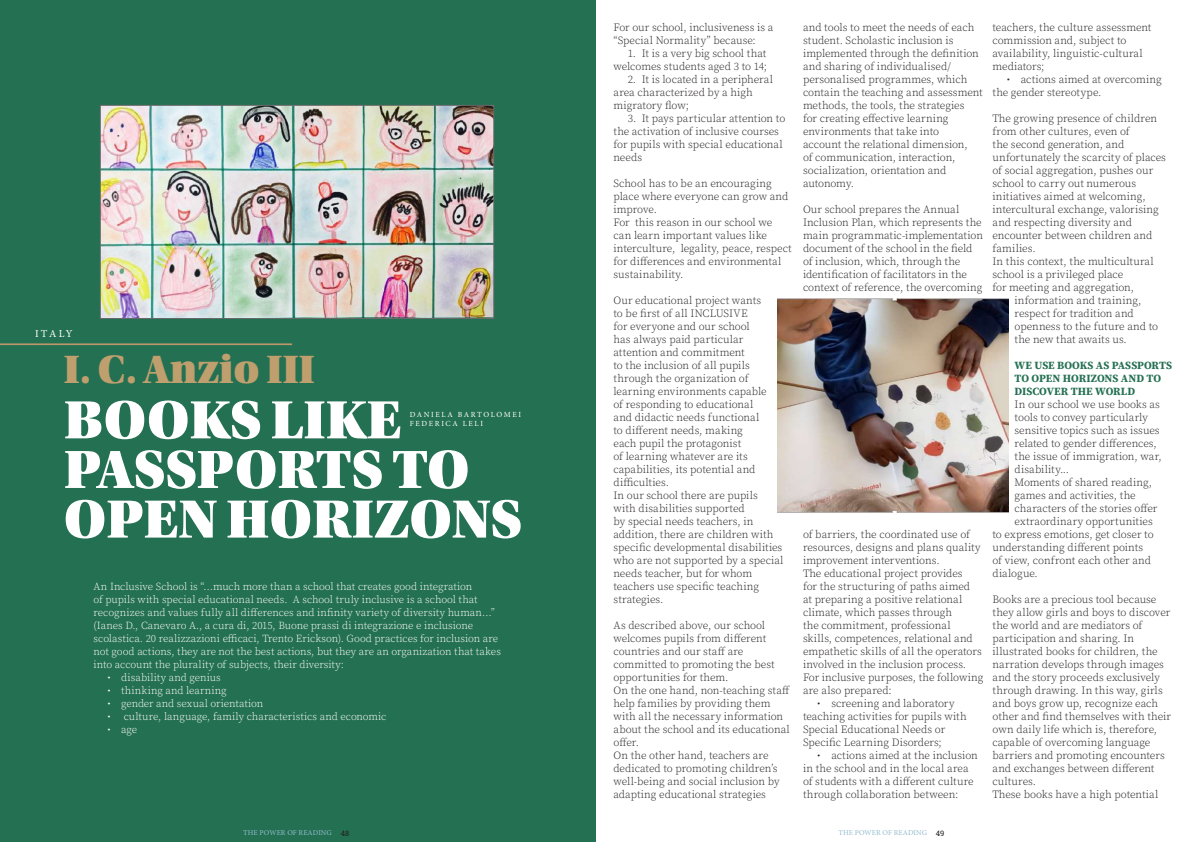
<style>
.page{position:relative;width:1191px;height:842px;background:#fff}
.page>*{position:absolute;margin:0;border:0;box-sizing:border-box;transform-origin:0 0}
.t1{font:56.8px/49.6px "Utopia Std Black Headline";letter-spacing:.01em;color:#fff}
.t2{font:41.8px "Utopia Std Black Headline";color:#be9f6d}
.t3{font:300 11px/13px "Source Serif Pro";letter-spacing:-.005em;color:#231f20}
.t4{font:300 11px "Source Serif Pro";letter-spacing:.015em;color:#231f20}
.t5{font:700 11px/13px "Source Serif Pro";letter-spacing:.005em;color:#247052}
.t6{font:300 10.7px/13px "Source Serif Pro";letter-spacing:.005em;color:#fff}
.t7{font:10.7px "Minion Pro";letter-spacing:.175em;color:#fff}
.t8{font:7.8px/9.3px "Minion Pro";letter-spacing:.21em;color:#fff}
.t9{font:7.4px "Minion Pro";letter-spacing:.01em;color:#93bcce}
.s1{font-family:"Roboto Slab";color:#231f20}
</style>
<div class="page">
<div style="left:0;top:0;width:595px;height:842px;background:#247052"></div>
<img style="left:102px;top:107px;width:390px;height:210px">
<div style="left:100px;top:105px;width:394px;height:214px;border:1px solid #656969"></div>
<hr style="left:0;top:343px;width:292px;height:2px;background:#bc9767">
<img style="left:777px;top:298px;width:231px;height:215px">
<p class="t7" style="left:35px;top:326px;width:39px">ITALY</p>
<h2 class="t2" style="left:64px;top:347px;width:252px">I. C. Anzio III</h2>
<h1 class="t1" style="left:64px;top:396px;width:459px">BOOKS LIKE<br>PASSPORTS TO<br>OPEN HORIZONS</h1>
<p class="t8" style="left:410px;top:409px;width:113px">DANIELA BARTOLOMEI<br>FEDERICA LELI</p>
<p class="t6" style="left:94px;top:580px;width:409px">An Inclusive School is “…much more than a school that creates good integration<br>of pupils with special educational needs. A school truly inclusive is a school that recognizes and values fully all differences and infinity variety of diversity human…” (Ianes D., Canevaro A., a cura di, 2015, Buone prassi di integrazione e inclusione scolastica. 20 realizzazioni efficaci, Trento Erickson). Good practices for inclusion are not good actions, they are not the best actions, but they are an organization that takes into account the plurality of subjects, their diversity:</p>
<p class="t6" style="left:107px;top:671px;width:115px">• disability and genius</p>
<p class="t6" style="left:107px;top:684px;width:121px">• thinking and learning</p>
<p class="t6" style="left:107px;top:697px;width:157px">• gender and sexual orientation</p>
<p class="t6" style="left:107px;top:710px;width:281px">• culture, language, family characteristics and economic</p>
<p class="t6" style="left:107px;top:723px;width:31px">• age</p>
<p class="t3" style="left:613px;top:21px;width:161px">For our school, inclusiveness is a “Special Normality” because:</p>
<p class="t3" style="left:613px;top:47px;width:155px;text-align:right">1. It is a very big school that welcomes students aged 3 to 14;</p>
<p class="t3" style="left:613px;top:73px;width:161px;text-indent:14px">2. It is located in a peripheral area characterized by a high migratory flow;</p>
<p class="t3" style="left:613px;top:112px;width:173px;text-indent:14px">3. It pays particular attention to the activation of inclusive courses for pupils with special educational needs</p>
<p class="t3" style="left:613px;top:177px;width:180px">School has to be an encouraging place where everyone can grow and improve.<br>For this reason in our school we can learn important values like interculture, legality, peace, respect for differences and environmental sustainability.</p>
<p class="t3" style="left:613px;top:294px;width:172px">Our educational project wants<br>to be first of all INCLUSIVE<br>for everyone and our school<br>has always paid particular attention and commitment<br>to the inclusion of all pupils through the organization of learning environments capable<br>of responding to educational<br>and didactic needs functional<br>to different needs, making<br>each pupil the protagonist<br>of learning whatever are its capabilities, its potential and difficulties.<br>In our school there are pupils<br>with disabilities supported<br>by special needs teachers, in addition, there are children with specific developmental disabilities who are not supported by a special needs teacher, but for whom teachers use specific teaching strategies.</p>
<p class="t3" style="left:613px;top:619px;width:178px">As described above, our school welcomes pupils from different countries and our staff are committed to promoting the best opportunities for them.<br>On the one hand, non-teaching staff help families by providing them with all the necessary information about the school and its educational offer.<br>On the other hand, teachers are dedicated to promoting children’s well-being and social inclusion by adapting educational strategies</p>
<p class="t3" style="left:803px;top:21px;width:181px">and tools to meet the needs of each student. Scholastic inclusion is implemented through the definition and sharing of individualised/ personalised programmes, which contain the teaching and assessment methods, the tools, the strategies<br>for creating effective learning environments that take into<br>account the relational dimension,<br>of communication, interaction, socialization, orientation and autonomy.</p>
<p class="t3" style="left:803px;top:203px;width:181px">Our school prepares the Annual Inclusion Plan, which represents the main programmatic-implementation document of the school in the field of inclusion, which, through the identification of facilitators in the context of reference, the overcoming</p>
<p class="t3" style="left:803px;top:528px;width:182px">of barriers, the coordinated use of resources, designs and plans quality improvement interventions.<br>The educational project provides<br>for the structuring of paths aimed<br>at preparing a positive relational climate, which passes through<br>the commitment, professional<br>skills, competences, relational and empathetic skills of all the operators involved in the inclusion process.<br>For inclusive purposes, the following are also prepared:</p>
<p class="t3" style="left:803px;top:697px;width:165px;text-indent:14px">• screening and laboratory teaching activities for pupils with<br>Special Educational Needs or<br>Specific Learning Disorders;</p>
<p class="t3" style="left:803px;top:749px;width:176px;text-indent:14px">• actions aimed at the inclusion in the school and in the local area of students with a different culture through collaboration between:</p>
<p class="t3" style="left:992px;top:21px;width:160px">teachers, the culture assessment commission and, subject to availability, linguistic-cultural mediators;</p>
<p class="t3" style="left:992px;top:73px;width:171px;text-indent:14px">• actions aimed at overcoming the gender stereotype.</p>
<p class="t3" style="left:992px;top:112px;width:166px">The growing presence of children</p>
<p class="t3" style="left:992px;top:125px;width:139px">from other cultures, even of</p>
<p class="t3" style="left:992px;top:138px;width:133px">the second generation, and</p>
<p class="t3" style="left:992px;top:151px;width:175px">unfortunately the scarcity of places</p>
<p class="t3" style="left:992px;top:164px;width:162px">of social aggregation, pushes our</p>
<p class="t3" style="left:992px;top:177px;width:145px">school to carry out numerous</p>
<p class="t3" style="left:992px;top:190px;width:155px">initiatives aimed at welcoming,</p>
<p class="t3" style="left:992px;top:203px;width:168px">intercultural exchange, valorising</p>
<p class="t3" style="left:992px;top:216px;width:141px">and respecting diversity and</p>
<p class="t3" style="left:992px;top:229px;width:161px">encounter between children and</p>
<p class="t3" style="left:992px;top:242px;width:45px">families.</p>
<p class="t4" style="left:992px;top:254px;width:163px">In this context, the multicultural</p>
<p class="t3" style="left:992px;top:268px;width:132px">school is a privileged place</p>
<p class="t3" style="left:992px;top:281px;width:143px">for meeting and aggregation,</p>
<p class="t3" style="left:1014px;top:294px;width:128px">information and training,</p>
<p class="t3" style="left:1014px;top:307px;width:121px">respect for tradition and</p>
<p class="t3" style="left:1014px;top:320px;width:145px">openness to the future and to</p>
<p class="t3" style="left:1014px;top:333px;width:114px">the new that awaits us.</p>
<p class="t5" style="left:1014px;top:359px;width:159px">WE USE BOOKS AS PASSPORTS<br>TO OPEN HORIZONS AND TO<br>DISCOVER THE WORLD</p>
<p class="t3" style="left:1014px;top:398px;width:147px">In our school we use books as</p>
<p class="t3" style="left:1014px;top:411px;width:135px">tools to convey particularly</p>
<p class="t3" style="left:1014px;top:424px;width:147px">sensitive topics such as issues</p>
<p class="t3" style="left:1014px;top:437px;width:144px">related to gender differences,</p>
<p class="t3" style="left:1014px;top:450px;width:149px">the issue of immigration, war,</p>
<p class="t3" style="left:1014px;top:463px;width:56px">disability...</p>
<p class="t3" style="left:1014px;top:476px;width:139px">Moments of shared reading,</p>
<p class="t3" style="left:1014px;top:489px;width:123px">games and activities, the</p>
<p class="t3" style="left:1014px;top:502px;width:144px">characters of the stories offer</p>
<p class="t4" style="left:1014px;top:514px;width:140px">extraordinary opportunities</p>
<p class="t3" style="left:992px;top:528px;width:163px">to express emotions, get closer to</p>
<p class="t3" style="left:992px;top:541px;width:152px">understanding different points</p>
<p class="t3" style="left:992px;top:554px;width:160px">of view, confront each other and</p>
<p class="t3" style="left:992px;top:567px;width:47px">dialogue.</p>
<p class="t3" style="left:992px;top:593px;width:180px">Books are a precious tool because they allow girls and boys to discover the world and are mediators of participation and sharing. In illustrated books for children, the narration develops through images and the story proceeds exclusively through drawing. In this way, girls and boys grow up, recognize each other and find themselves with their own daily life which is, therefore, capable of overcoming language barriers and promoting encounters and exchanges between different cultures.<br>These books have a high potential</p>
<p class="t9" style="left:243px;top:827px;width:107px">THE POWER OF READING <span class="s1">48</span></p>
<p class="t9" style="left:838px;top:827px;width:107px">THE POWER OF READING <span class="s1">49</span></p>
</div>
